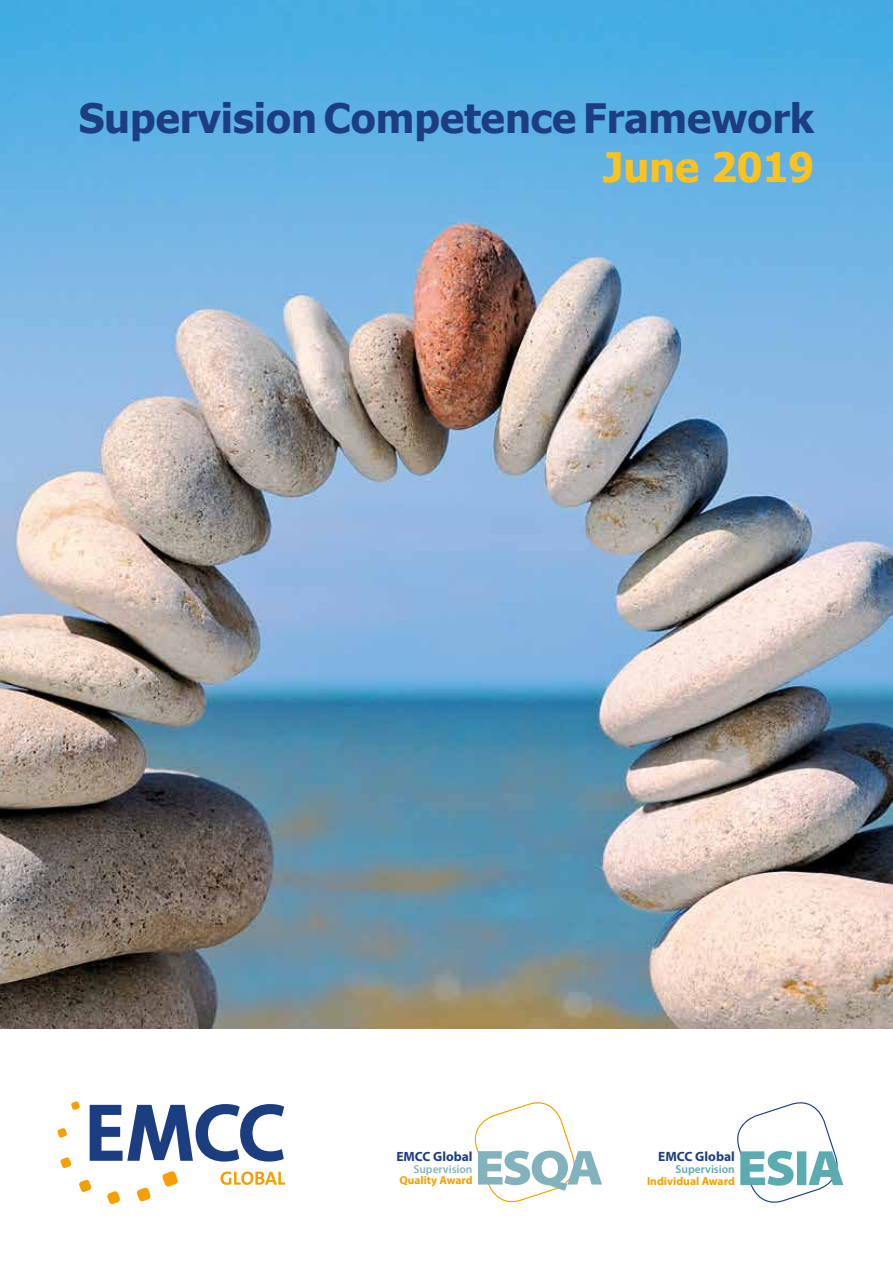
<style>
.page{position:relative;width:893px;height:1263px;background:#fff}
.page>*{position:absolute;margin:0;border:0;box-sizing:border-box;transform-origin:0 0}
.t1{font:700 40.5px "Tahoma";color:#1c3e81}
.t2{font:700 40.5px "Tahoma";color:#fdc21f}
.t3{font:700 13.5px "Myriad Pro";color:#1c3e81}
.t4{font:700 13.35px "Myriad Pro";color:#1c3e81}
.t5{font:700 11.55px "Myriad Pro";color:#f5a000}
.t6{font:600 11.55px "Myriad Pro";color:#5aacb1}
.t7{font:600 11.55px "Myriad Pro";color:#82b3bd}
</style>
<div class="page">
<img style="left:0;top:0;width:893px;height:1029px">
<svg style="left:737px;top:1102px;width:106px;height:101px"></svg>
<svg style="left:474px;top:1102px;width:128px;height:101px"></svg>
<svg style="left:90px;top:1104px;width:194px;height:57px"></svg>
<svg style="left:162px;top:1171px;width:16px;height:16px"></svg>
<svg style="left:137px;top:1187px;width:14px;height:15px"></svg>
<svg style="left:107px;top:1191px;width:13px;height:13px"></svg>
<svg style="left:79px;top:1179px;width:13px;height:13px"></svg>
<svg style="left:60px;top:1157px;width:12px;height:11px"></svg>
<svg style="left:57px;top:1128px;width:10px;height:10px"></svg>
<svg style="left:71px;top:1101px;width:9px;height:9px"></svg>
<svg style="left:220px;top:1171px;width:65px;height:14px"></svg>
<p class="t1" style="left:79px;top:90px;width:737px">Supervision Competence Framework</p>
<p class="t2" style="left:603px;top:138px;width:213px">June 2019</p>
<p class="t4" style="left:396px;top:1148px;width:78px">EMCC Global</p>
<p class="t7" style="left:413px;top:1161px;width:61px">Supervision</p>
<p class="t5" style="left:400px;top:1174px;width:75px">Quality Award</p>
<p class="t3" style="left:658px;top:1149px;width:78px">EMCC Global</p>
<p class="t6" style="left:675px;top:1162px;width:61px">Supervision</p>
<p class="t5" style="left:647px;top:1174px;width:89px">Individual Award</p>
</div>
